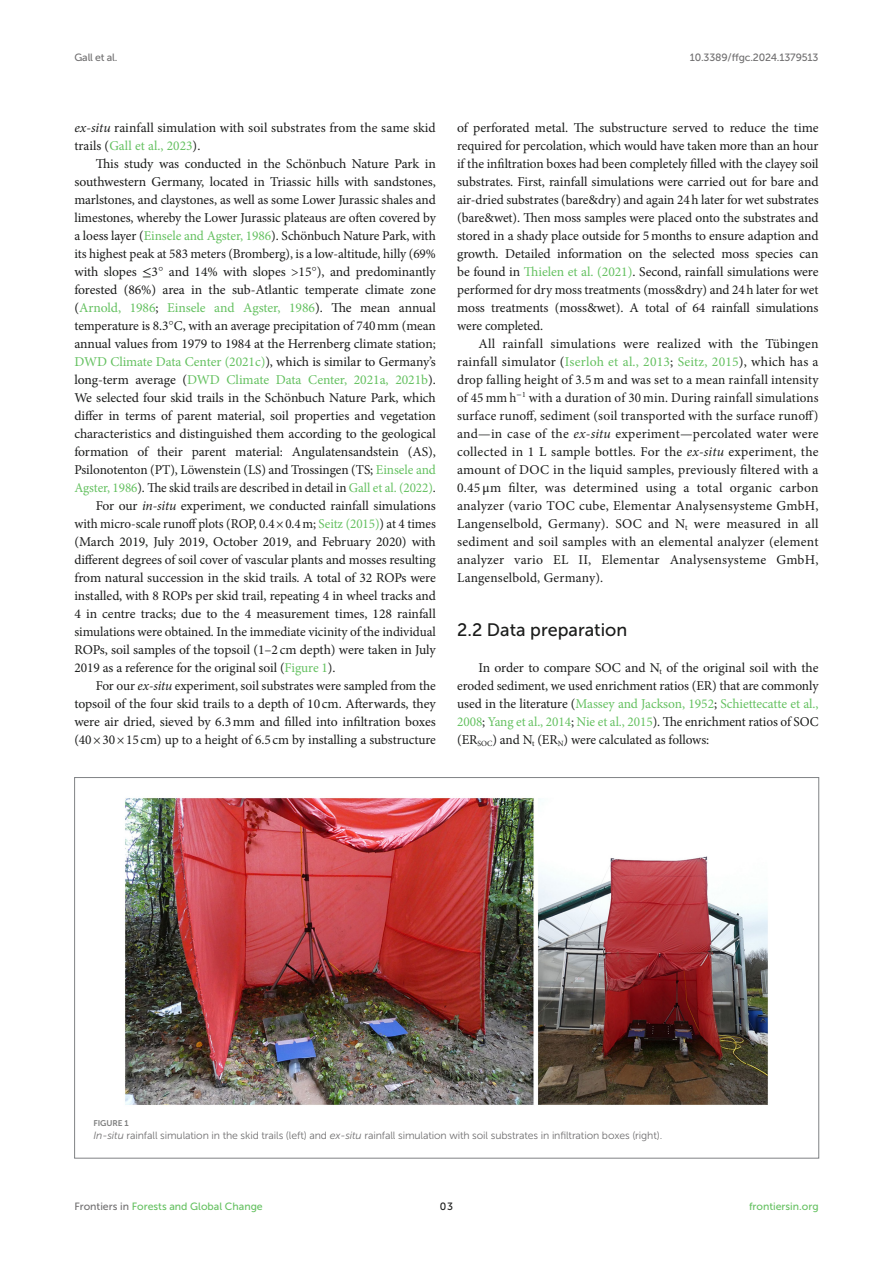
<style>
.page{position:relative;width:893px;height:1263px;background:#fff}
.page>*{position:absolute;margin:0;border:0;box-sizing:border-box;transform-origin:0 0}
.HEAD_2{font:18px "Museo Sans 500";color:#1b1c1b}
.TEXT{font:13.5px/18px "Minion Pro";letter-spacing:-.005em;color:#1b1c1b;text-align:justify}
.TEXT_FLUSH{font:13.5px/18px "Minion Pro";color:#1b1c1b}
.FIG_LEG{font:10.5px "Museo Sans 300";letter-spacing:-.01em;color:#706f70}
.t1{font:10.5px "Museo Sans 500";color:#65c161}
.t2{font:10.5px "Museo Sans 500";letter-spacing:-.015em;color:#706f70}
.t3{font:10.5px "Museo Sans 500";color:#1b1c1b}
.FIG_HD{font:8.25px "Museo Sans 700";letter-spacing:-.01em;color:#7e7f7f}
.s1{font-style:italic}
.s2{color:#65c161}
.s3{font-family:"STIX General"}
.s4{font-family:"STIX"}
.s5{color:#706f70}
</style>
<div class="page">
<img style="left:125px;top:798px;width:643px;height:307px">
<p class="t2" style="left:74px;top:51px;width:45px">Gall et al.</p>
<p class="t2" style="left:690px;top:51px;width:130px">10.3389/ffgc.2024.1379513</p>
<p class="TEXT_FLUSH" style="left:74px;top:119px;width:363px"><span class="s1">ex-situ</span> rainfall simulation with soil substrates from the same skid trails (<span class="s2">Gall et al., 2023</span>).</p>
<p class="TEXT" style="left:74px;top:155px;width:363px;text-indent:21px">This study was conducted in the Schönbuch Nature Park in southwestern Germany, located in Triassic hills with sandstones, marlstones, and claystones, as well as some Lower Jurassic shales and limestones, whereby the Lower Jurassic plateaus are often covered by a loess layer (<span class="s2">Einsele and Agster, 1986</span>). Schönbuch Nature Park, with its highest peak at 583 meters (Bromberg), is a low-altitude, hilly (69% with slopes <span class="s3">≤</span>3<span class="s4">°</span> and 14% with slopes &gt;15<span class="s4">°</span>), and predominantly forested (86%) area in the sub-Atlantic temperate climate zone (<span class="s2">Arnold, 1986</span>; <span class="s2">Einsele and Agster, 1986</span>). The mean annual temperature is 8.3<span class="s4">°</span>C, with an average precipitation of 740mm (mean annual values from 1979 to 1984 at the Herrenberg climate station; <span class="s2">DWD Climate Data Center (2021c)</span>), which is similar to Germany’s long-term average (<span class="s2">DWD Climate Data Center, 2021a, 2021b</span>).<br>We selected four skid trails in the Schönbuch Nature Park, which differ in terms of parent material, soil properties and vegetation characteristics and distinguished them according to the geological formation of their parent material: Angulatensandstein (AS), Psilonotenton (PT), Löwenstein (LS) and Trossingen (TS; <span class="s2">Einsele and Agster, 1986</span>). The skid trails are described in detail in <span class="s2">Gall et al. (2022)</span>.</p>
<p class="TEXT" style="left:74px;top:497px;width:363px;text-indent:21px">For our <span class="s1">in-situ</span> experiment, we conducted rainfall simulations with micro-scale runoff plots (ROP, 0.4×0.4m; <span class="s2">Seitz (2015)</span>) at 4 times (March 2019, July 2019, October 2019, and February 2020) with different degrees of soil cover of vascular plants and mosses resulting from natural succession in the skid trails. A total of 32 ROPs were installed, with 8 ROPs per skid trail, repeating 4 in wheel tracks and 4 in centre tracks; due to the 4 measurement times, 128 rainfall simulations were obtained. In the immediate vicinity of the individual ROPs, soil samples of the topsoil (1–2cm depth) were taken in July 2019 as a reference for the original soil (<span class="s2">Figure 1</span>).</p>
<p class="TEXT" style="left:74px;top:677px;width:363px;text-indent:21px">For our <span class="s1">ex-situ</span> experiment, soil substrates were sampled from the topsoil of the four skid trails to a depth of 10cm. Afterwards, they were air dried, sieved by 6.3mm and filled into infiltration boxes (40×30×15cm) up to a height of 6.5cm by installing a substructure</p>
<p class="TEXT" style="left:457px;top:119px;width:363px">of perforated metal. The substructure served to reduce the time required for percolation, which would have taken more than an hour if the infiltration boxes had been completely filled with the clayey soil substrates. First, rainfall simulations were carried out for bare and air-dried substrates (bare&amp;dry) and again 24h later for wet substrates (bare&amp;wet). Then moss samples were placed onto the substrates and stored in a shady place outside for 5months to ensure adaption and growth. Detailed information on the selected moss species can be found in <span class="s2">Thielen et al. (2021)</span>. Second, rainfall simulations were performed for dry moss treatments (moss&amp;dry) and 24h later for wet moss treatments (moss&amp;wet). A total of 64 rainfall simulations were completed.</p>
<p class="TEXT" style="left:457px;top:335px;width:363px;text-indent:21px">All rainfall simulations were realized with the Tübingen rainfall simulator (<span class="s2">Iserloh et al., 2013</span>; <span class="s2">Seitz, 2015</span>), which has a drop falling height of 3.5 m and was set to a mean rainfall intensity of 45 mm h<sup>−</sup><sup>1</sup> with a duration of 30 min. During rainfall simulations surface runoff, sediment (soil transported with the surface runoff) and—in case of the <span class="s1">ex-situ</span> experiment—percolated water were collected in 1 L sample bottles. For the <span class="s1">ex-situ</span> experiment, the amount of DOC in the liquid samples, previously filtered with a 0.45 <span class="s3">μ</span>m filter, was determined using a total organic carbon analyzer (vario TOC cube, Elementar Analysensysteme GmbH, Langenselbold, Germany). SOC and N<sub>t</sub> were measured in all sediment and soil samples with an elemental analyzer (element analyzer vario EL II, Elementar Analysensysteme GmbH, Langenselbold, Germany).</p>
<p class="HEAD_2" style="left:457px;top:620px;width:172px">2.2 Data preparation</p>
<p class="TEXT_FLUSH" style="left:457px;top:659px;width:363px;text-align:justify;text-indent:21px">In order to compare SOC and N<sub>t</sub> of the original soil with the eroded sediment, we used enrichment ratios (ER) that are commonly used in the literature (<span class="s2">Massey and Jackson, 1952</span>; <span class="s2">Schiettecatte et al., 2008</span>; <span class="s2">Yang et al., 2014</span>; <span class="s2">Nie et al., 2015</span>). The enrichment ratios of SOC (ER<sub>SOC</sub>) and N<sub>t</sub> (ER<sub>N</sub>) were calculated as follows:</p>
<p class="FIG_HD" style="left:94px;top:1118px;width:37px">FIGURE 1</p>
<p class="FIG_LEG" style="left:94px;top:1130px;width:570px"><span class="s1">In-situ</span> rainfall simulation in the skid trails (left) and <span class="s1">ex-situ</span> rainfall simulation with soil substrates in infiltration boxes (right).</p>
<p class="t1" style="left:74px;top:1200px;width:190px"><span class="s5">Frontiers in</span> Forests and Global Change</p>
<p class="t3" style="left:440px;top:1200px;width:15px">03</p>
<p class="t1" style="left:749px;top:1200px;width:71px">frontiersin.org</p>
</div>
